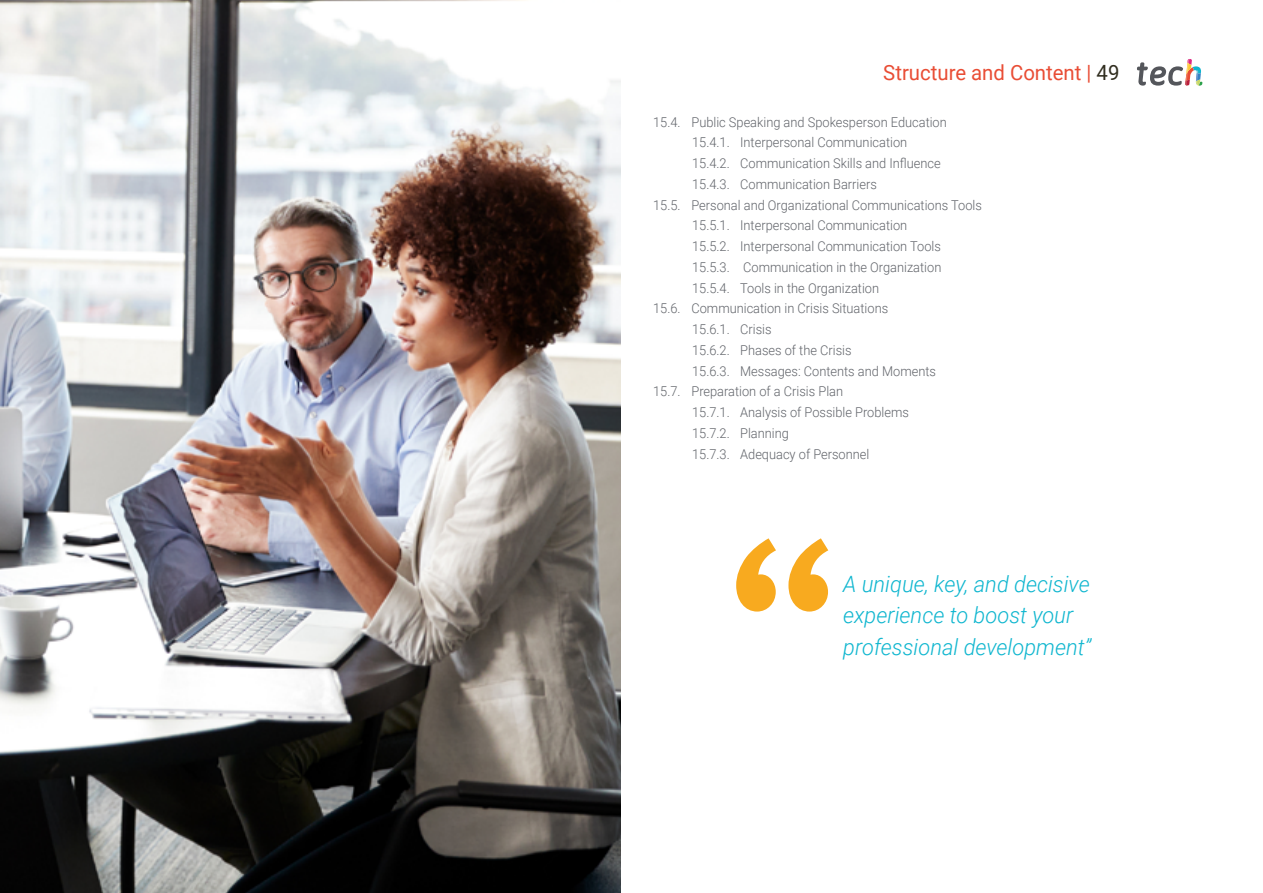
<style>
.page{position:relative;width:1263px;height:893px;background:#fff}
.page>*{position:absolute;margin:0;border:0;box-sizing:border-box;transform-origin:0 0}
.t1{font:italic 300 22.5px/31.5px "Roboto";color:#0fb6cf}
.t2{font:21px "Roboto";color:#e94d35}
.t3{font:300 13.5px "Roboto";color:#61646a;scale:.95 1}
.s1{color:#312e20}
</style>
<div class="page">
<svg style="left:1137px;top:59px;width:65px;height:27px"></svg>
<img style="left:0;top:0;width:621px;height:893px">
<svg style="left:736px;top:538px;width:92px;height:74px"></svg>
<h2 class="t2" style="left:883px;top:57px;width:238px">Structure and Content | <span class="s1">49</span></h2>
<p class="t3" style="left:653px;top:112px;width:311px">15.4. Public Speaking and Spokesperson Education</p>
<p class="t3" style="left:692px;top:133px;width:228px">15.4.1. Interpersonal Communication</p>
<p class="t3" style="left:692px;top:154px;width:263px">15.4.2. Communication Skills and Influence</p>
<p class="t3" style="left:692px;top:175px;width:196px">15.4.3. Communication Barriers</p>
<p class="t3" style="left:653px;top:195px;width:348px">15.5. Personal and Organizational Communications Tools</p>
<p class="t3" style="left:692px;top:216px;width:228px">15.5.1. Interpersonal Communication</p>
<p class="t3" style="left:692px;top:237px;width:263px">15.5.2. Interpersonal Communication Tools</p>
<p class="t3" style="left:692px;top:258px;width:264px">15.5.3. Communication in the Organization</p>
<p class="t3" style="left:692px;top:278px;width:198px">15.5.4. Tools in the Organization</p>
<p class="t3" style="left:653px;top:299px;width:249px">15.6. Communication in Crisis Situations</p>
<p class="t3" style="left:692px;top:320px;width:85px">15.6.1. Crisis</p>
<p class="t3" style="left:692px;top:341px;width:169px">15.6.2. Phases of the Crisis</p>
<p class="t3" style="left:692px;top:361px;width:258px">15.6.3. Messages: Contents and Moments</p>
<p class="t3" style="left:653px;top:382px;width:201px">15.7. Preparation of a Crisis Plan</p>
<p class="t3" style="left:692px;top:403px;width:230px">15.7.1. Analysis of Possible Problems</p>
<p class="t3" style="left:692px;top:424px;width:103px">15.7.2. Planning</p>
<p class="t3" style="left:692px;top:444px;width:188px">15.7.3. Adequacy of Personnel</p>
<h1 class="t1" style="left:843px;top:567px;width:250px">A unique, key, and decisive experience to boost your professional development”</h1>
</div>
